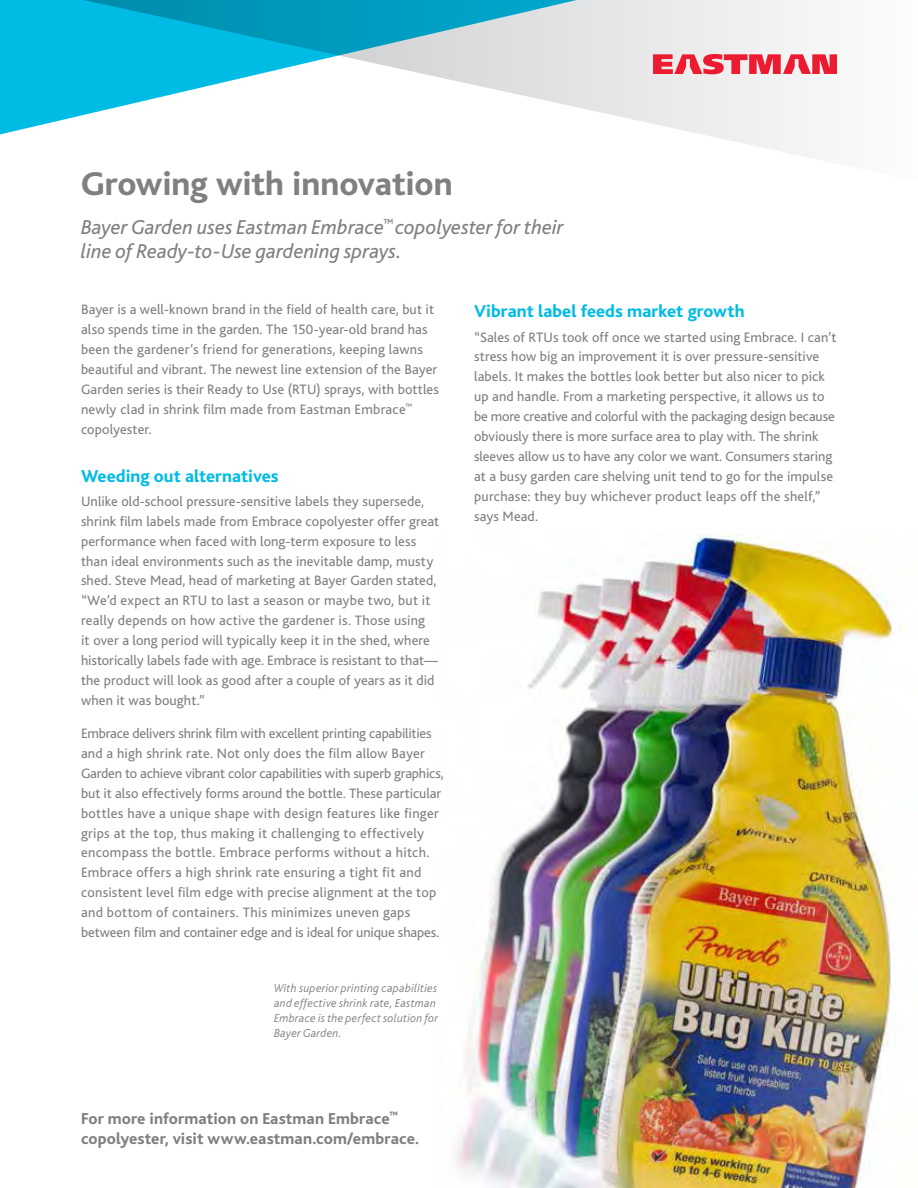
<style>
.page{position:relative;width:918px;height:1188px;background:#fff}
.page>*{position:absolute;margin:0;border:0;box-sizing:border-box;transform-origin:0 0}
.t1{font:800 34.5px "Bliss";letter-spacing:-.005em;color:#808083}
.t2{font:italic 21px/24px "Bliss";color:#808083}
.t3{font:800 18px "Bliss";color:#00bce4}
.t4{font:800 16.5px/20px "Bliss";letter-spacing:.005em;color:#808083}
.t5{font:14.25px/20px "Bliss";letter-spacing:.005em;color:#808083}
.t6{font:italic 300 12px/15px "Bliss";letter-spacing:.015em;color:#808083}
</style>
<div class="page">
<img style="left:456px;top:535px;width:449px;height:653px">
<div style="left:0;top:0;width:23px;height:134px;background:#00bce4"></div>
<svg style="left:23px;top:0;width:799px;height:160px"></svg>
<svg style="left:653px;top:54px;width:184px;height:20px;background:#ed6270"></svg>
<h1 class="t1" style="left:81px;top:166px;width:373px">Growing with innovation</h1>
<h2 class="t2" style="left:81px;top:216px;width:484px">Bayer Garden uses Eastman Embrace<sup>™</sup> copolyester for their line of Ready-to-Use gardening sprays.</h2>
<p class="t5" style="left:81px;top:300px;width:360px">Bayer is a well-known brand in the field of health care, but it also spends time in the garden. The 150-year-old brand has been the gardener’s friend for generations, keeping lawns beautiful and vibrant. The newest line extension of the Bayer Garden series is their Ready to Use (RTU) sprays, with bottles newly clad in shrink film made from Eastman Embrace<sup>™ </sup>copolyester.</p>
<p class="t3" style="left:81px;top:466px;width:199px">Weeding out alternatives</p>
<p class="t5" style="left:81px;top:492px;width:360px">Unlike old-school pressure-sensitive labels they supersede, shrink film labels made from Embrace copolyester offer great performance when faced with long-term exposure to less than ideal environments such as the inevitable damp, musty shed. Steve Mead, head of marketing at Bayer Garden stated, “We’d expect an RTU to last a season or maybe two, but it really depends on how active the gardener is. Those using<br>it over a long period will typically keep it in the shed, where historically labels fade with age. Embrace is resistant to that— the product will look as good after a couple of years as it did when it was bought.”</p>
<p class="t5" style="left:81px;top:724px;width:364px">Embrace delivers shrink film with excellent printing capabilities and a high shrink rate. Not only does the film allow Bayer Garden to achieve vibrant color capabilities with superb graphics, but it also effectively forms around the bottle. These particular bottles have a unique shape with design features like finger grips at the top, thus making it challenging to effectively encompass the bottle. Embrace performs without a hitch.<br>Embrace offers a high shrink rate ensuring a tight fit and consistent level film edge with precise alignment at the top and bottom of containers. This minimizes uneven gaps between film and container edge and is ideal for unique shapes.</p>
<p class="t6" style="left:274px;top:981px;width:166px">With superior printing capabilities and effective shrink rate, Eastman<br>Embrace is the perfect solution for<br>Bayer Garden.</p>
<p class="t4" style="left:81px;top:1109px;width:340px">For more information on Eastman Embrace<sup>™ </sup>copolyester, visit www.eastman.com/embrace.</p>
<p class="t3" style="left:474px;top:302px;width:272px">Vibrant label feeds market growth</p>
<p class="t5" style="left:474px;top:327px;width:364px">“Sales of RTUs took off once we started using Embrace. I can’t stress how big an improvement it is over pressure-sensitive labels. It makes the bottles look better but also nicer to pick up and handle. From a marketing perspective, it allows us to be more creative and colorful with the packaging design because obviously there is more surface area to play with. The shrink sleeves allow us to have any color we want. Consumers staring at a busy garden care shelving unit tend to go for the impulse purchase: they buy whichever product leaps off the shelf,” says Mead.</p>
</div>
